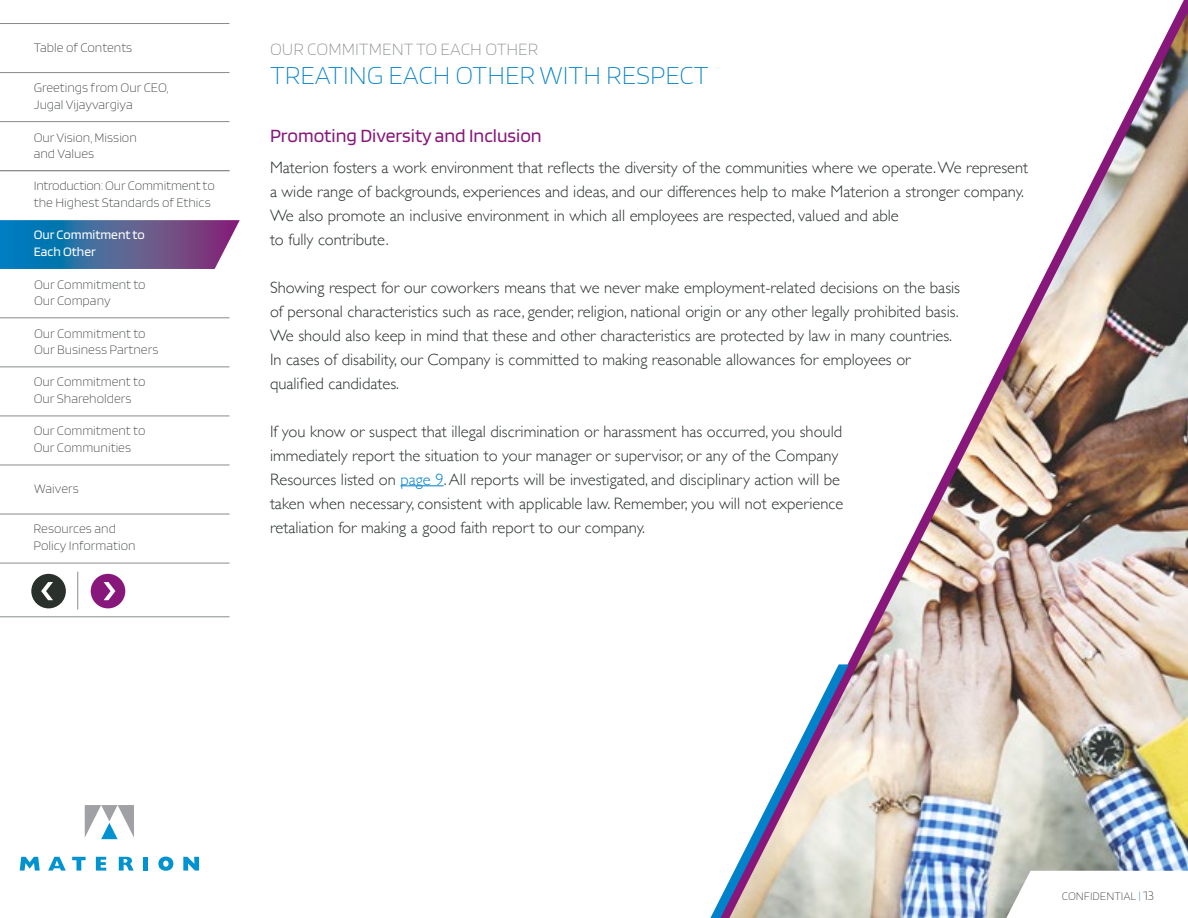
<style>
.page{position:relative;width:1188px;height:918px;background:#fff}
.page>*{position:absolute;margin:0;border:0;box-sizing:border-box;transform-origin:0 0}
.t1{font:200 27px "Blinker";color:#0081c9}
.t2{font:19.5px "Blinker";color:#87177a}
.t3{font:200 18px "Blinker";color:#878b8d}
.t4{font:300 16.5px/24px "Gill Sans";color:#2a312d}
.t5{font:200 13.5px/16.5px "Blinker";color:#2a312d}
.t6{font:13.5px/16.5px "Blinker";color:#fff}
.t7{font:200 12px "Blinker";color:#2a312d}
.s1{color:#0081c9}
.s2{font-size:13.5px}
</style>
<div class="page">
<svg style="left:85px;top:805px;width:49px;height:34px"></svg>
<svg style="left:20px;top:857px;width:20px;height:14px"></svg>
<svg style="left:48px;top:857px;width:18px;height:14px"></svg>
<svg style="left:72px;top:857px;width:14px;height:14px"></svg>
<svg style="left:96px;top:857px;width:10px;height:14px"></svg>
<svg style="left:119px;top:857px;width:15px;height:14px"></svg>
<div style="left:143px;top:857px;width:5px;height:14px;background:#0093d0"></div>
<svg style="left:158px;top:857px;width:15px;height:14px"></svg>
<svg style="left:183px;top:857px;width:16px;height:14px"></svg>
<hr style="left:400px;top:485px;width:44px;height:1px;background:#0081c9">
<img style="left:848px;top:0;width:340px;height:918px">
<svg style="left:710px;top:664px;width:139px;height:254px"></svg>
<hr style="left:0;top:318px;width:230px;height:1px;background:#878b8d">
<hr style="left:0;top:367px;width:230px;height:1px;background:#878b8d">
<hr style="left:0;top:416px;width:230px;height:1px;background:#878b8d">
<hr style="left:0;top:465px;width:230px;height:1px;background:#878b8d">
<hr style="left:0;top:514px;width:230px;height:1px;background:#878b8d">
<hr style="left:0;top:563px;width:230px;height:1px;background:#878b8d">
<div style="left:31px;top:574px;width:35px;height:34px;background:#2a312d;border-radius:50%"></div>
<svg style="left:41px;top:582px;width:12px;height:18px"></svg>
<div style="left:91px;top:574px;width:34px;height:34px;background:#87177a;border-radius:50%"></div>
<svg style="left:104px;top:582px;width:11px;height:18px"></svg>
<hr style="left:0;top:617px;width:230px;height:1px;background:#878b8d">
<hr style="left:78px;top:572px;width:1px;height:38px;background:#878b8d">
<hr style="left:0;top:23px;width:230px;height:1px;background:#878b8d">
<hr style="left:0;top:72px;width:230px;height:1px;background:#878b8d">
<hr style="left:0;top:121px;width:230px;height:1px;background:#878b8d">
<hr style="left:0;top:170px;width:230px;height:1px;background:#878b8d">
<svg style="left:0;top:220px;width:240px;height:49px;background:#4e699f"></svg>
<svg style="left:1006px;top:871px;width:182px;height:47px"></svg>
<p class="t5" style="left:34px;top:39px;width:100px">Table of Contents</p>
<p class="t5" style="left:34px;top:80px;width:136px">Greetings from Our CEO,<br>Jugal Vijayvargiya</p>
<p class="t5" style="left:34px;top:129px;width:105px">Our Vision, Mission and Values</p>
<p class="t5" style="left:34px;top:178px;width:183px">Introduction: Our Commitment to the Highest Standards of Ethics</p>
<p class="t6" style="left:34px;top:227px;width:113px">Our Commitment to<br>Each Other</p>
<p class="t5" style="left:34px;top:276px;width:113px">Our Commitment to<br>Our Company</p>
<p class="t5" style="left:34px;top:325px;width:126px">Our Commitment to<br>Our Business Partners</p>
<p class="t5" style="left:34px;top:374px;width:113px">Our Commitment to<br>Our Shareholders</p>
<p class="t5" style="left:34px;top:423px;width:113px">Our Commitment to<br>Our Communities</p>
<p class="t5" style="left:34px;top:481px;width:46px">Waivers</p>
<p class="t5" style="left:33px;top:521px;width:104px">Resources and<br>Policy Information</p>
<p class="t3" style="left:270px;top:40px;width:270px">OUR COMMITMENT TO EACH OTHER</p>
<h1 class="t1" style="left:270px;top:61px;width:440px">TREATING EACH OTHER WITH RESPECT</h1>
<p class="t2" style="left:270px;top:125px;width:273px">Promoting Diversity and Inclusion</p>
<p class="t4" style="left:270px;top:154px;width:760px">Materion fosters a work environment that reflects the diversity of the communities where we operate. We represent a wide range of backgrounds, experiences and ideas, and our differences help to make Materion a stronger company.<br>We also promote an inclusive environment in which all employees are respected, valued and able<br>to fully contribute.</p>
<p class="t4" style="left:270px;top:274px;width:692px">Showing respect for our coworkers means that we never make employment-related decisions on the basis of personal characteristics such as race, gender, religion, national origin or any other legally prohibited basis.<br>We should also keep in mind that these and other characteristics are protected by law in many countries.<br>In cases of disability, our Company is committed to making reasonable allowances for employees or qualified candidates.</p>
<p class="t4" style="left:270px;top:418px;width:575px">If you know or suspect that illegal discrimination or harassment has occurred, you should immediately report the situation to your manager or supervisor, or any of the Company Resources listed on <span class="s1">page 9</span>. All reports will be investigated, and disciplinary action will be taken when necessary, consistent with applicable law. Remember, you will not experience retaliation for making a good faith report to our company.</p>
<p class="t7" style="left:1062px;top:890px;width:94px">CONFIDENTIAL <span class="s1">|</span> <span class="s2">13</span></p>
</div>
